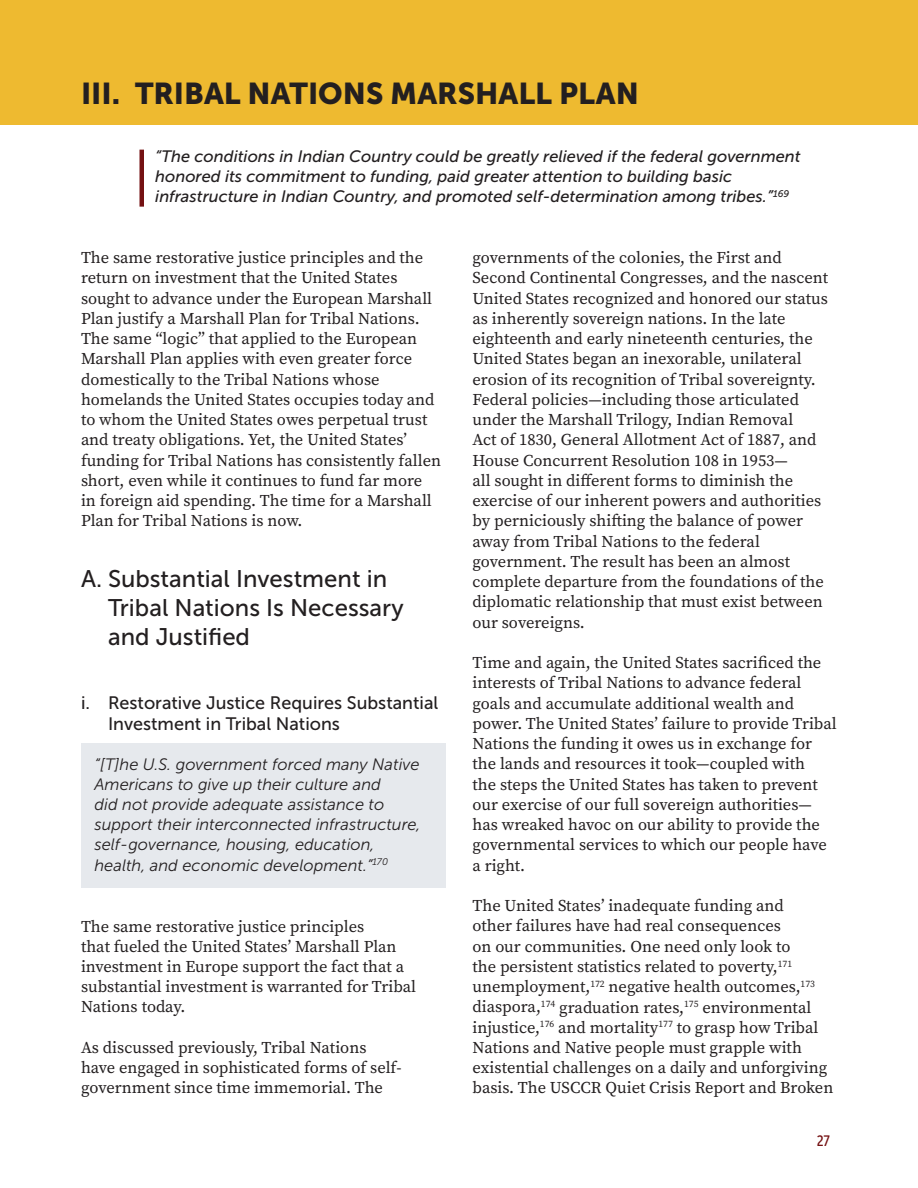
<style>
.page{position:relative;width:918px;height:1188px;background:#fff}
.page>*{position:absolute;margin:0;border:0;box-sizing:border-box;transform-origin:0 0}
.t1{font:30px "Museo Sans 900";color:#231f20}
.t2{font:24px/28.8px "Museo Sans 500";color:#231f20}
.t3{font:18px/21.6px "Museo Sans 500";color:#231f20}
.t4{font:16.5px/20.2px "Source Serif Pro";color:#231f20}
.t5{font:italic 16.5px/20.2px "Museo Sans 500";color:#231f20}
.t6{font:italic 16.5px/20.2px "Museo Sans 300";color:#231f20}
.t7{font:15px "Museo Sans Cond 500";color:#741112}
</style>
<div class="page">
<div style="left:0;top:0;width:918px;height:124px;background:#eeba30"></div>
<hr style="left:140px;top:150px;width:4px;height:57px;background:#741112">
<div style="left:81px;top:744px;width:365px;height:144px;background:#e6e9ed"></div>
<h1 class="t1" style="left:81px;top:76px;width:559px">III. TRIBAL NATIONS MARSHALL PLAN</h1>
<p class="t5" style="left:155px;top:146px;width:647px">“The conditions in Indian Country could be greatly relieved if the federal government honored its commitment to funding, paid greater attention to building basic infrastructure in Indian Country, and promoted self-determination among tribes.”<sup>169</sup></p>
<p class="t4" style="left:81px;top:248px;width:362px">The same restorative justice principles and the return on investment that the United States sought to advance under the European Marshall Plan justify a Marshall Plan for Tribal Nations.<br>The same “logic” that applied to the European Marshall Plan applies with even greater force domestically to the Tribal Nations whose homelands the United States occupies today and to whom the United States owes perpetual trust and treaty obligations. Yet, the United States’ funding for Tribal Nations has consistently fallen short, even while it continues to fund far more in foreign aid spending. The time for a Marshall Plan for Tribal Nations is now.</p>
<h2 class="t2" style="left:108px;top:565px;width:297px;text-indent:-27px">A. Substantial Investment in<br>Tribal Nations Is Necessary and Justified</h2>
<p class="t3" style="left:108px;top:692px;width:332px;text-indent:-27px">i. Restorative Justice Requires Substantial<br>Investment in Tribal Nations</p>
<p class="t6" style="left:94px;top:754px;width:328px">“[T]he U.S. government forced many Native Americans to give up their culture and<br>did not provide adequate assistance to support their interconnected infrastructure, self-governance, housing, education, health, and economic development.”<sup>170</sup></p>
<p class="t4" style="left:81px;top:916px;width:337px">The same restorative justice principles<br>that fueled the United States’ Marshall Plan investment in Europe support the fact that a substantial investment is warranted for Tribal Nations today.</p>
<p class="t4" style="left:81px;top:1037px;width:322px">As discussed previously, Tribal Nations have engaged in sophisticated forms of self&shy;government since time immemorial. The</p>
<p class="t4" style="left:472px;top:248px;width:357px">governments of the colonies, the First and Second Continental Congresses, and the nascent United States recognized and honored our status as inherently sovereign nations. In the late eighteenth and early nineteenth centuries, the United States began an inexorable, unilateral erosion of its recognition of Tribal sovereignty.<br>Federal policies—including those articulated under the Marshall Trilogy, Indian Removal<br>Act of 1830, General Allotment Act of 1887, and House Concurrent Resolution 108 in 1953—<br>all sought in different forms to diminish the exercise of our inherent powers and authorities by perniciously shifting the balance of power away from Tribal Nations to the federal government. The result has been an almost complete departure from the foundations of the diplomatic relationship that must exist between our sovereigns.</p>
<p class="t4" style="left:472px;top:653px;width:366px">Time and again, the United States sacrificed the interests of Tribal Nations to advance federal goals and accumulate additional wealth and power. The United States’ failure to provide Tribal Nations the funding it owes us in exchange for the lands and resources it took—coupled with<br>the steps the United States has taken to prevent our exercise of our full sovereign authorities— has wreaked havoc on our ability to provide the governmental services to which our people have a right.</p>
<p class="t4" style="left:472px;top:895px;width:362px">The United States’ inadequate funding and<br>other failures have had real consequences<br>on our communities. One need only look to<br>the persistent statistics related to poverty,<sup>171 </sup>unemployment,<sup>172</sup> negative health outcomes,<sup>173 </sup>diaspora,<sup>174</sup> graduation rates,<sup>175</sup> environmental injustice,<sup>176</sup> and mortality<sup>177</sup> to grasp how Tribal Nations and Native people must grapple with existential challenges on a daily and unforgiving basis. The USCCR Quiet Crisis Report and Broken</p>
<p class="t7" style="left:817px;top:1133px;width:15px">27</p>
</div>
